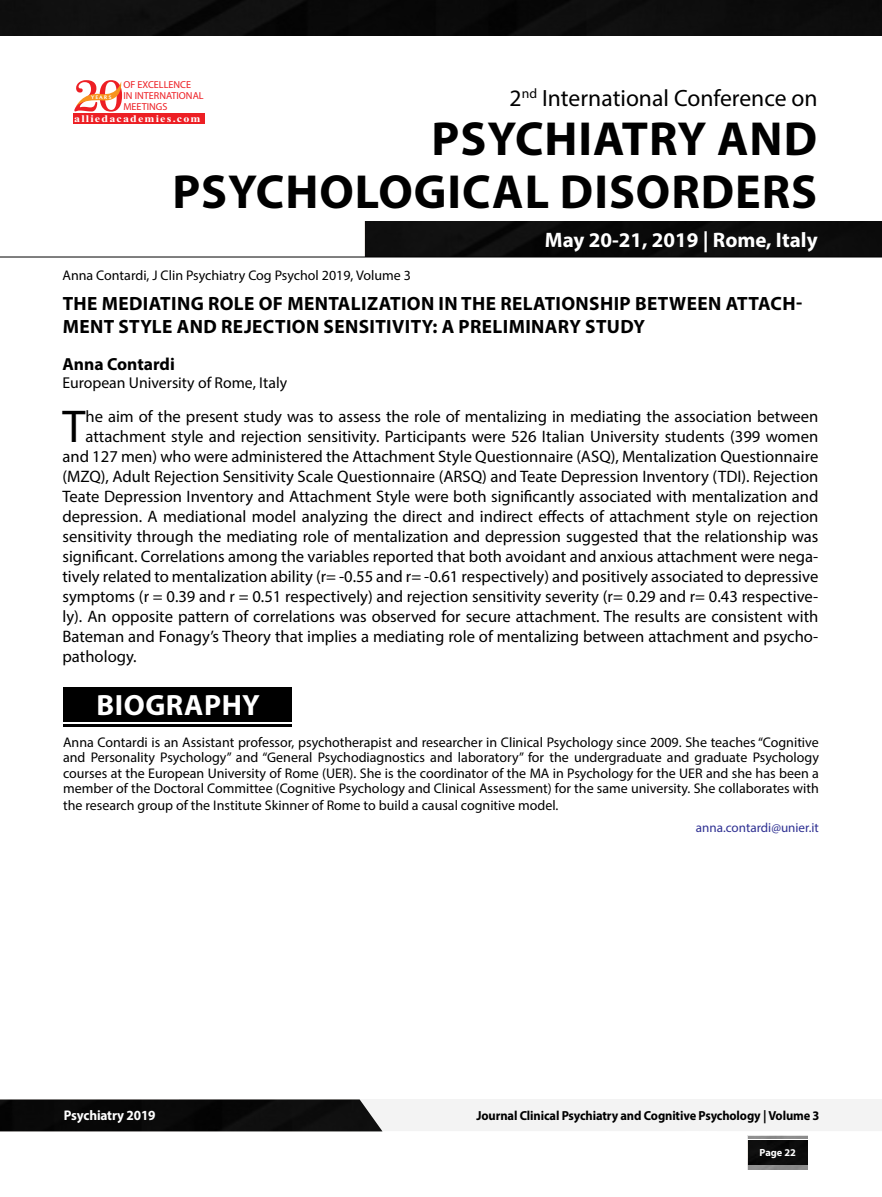
<style>
.page{position:relative;width:882px;height:1197px;background:#fff}
.page>*{position:absolute;margin:0;border:0;box-sizing:border-box;transform-origin:0 0}
.t1{font:700 47.95px/52.9px "Myriad Pro";letter-spacing:.02em;color:#000;text-align:right}
.t2{font:46.2px "Myriad Pro";color:#000}
.t3{font:700 29.4px "Myriad Pro";letter-spacing:.02em;color:#fff}
.t4{font:23.62px "Myriad Pro";color:#000}
.t5{font:700 21px "Myriad Pro";color:#fff}
.t6{font:700 19.25px/22.6px "Myriad Pro";letter-spacing:.02em;color:#000}
.t7{font:700 17.5px "Myriad Pro";color:#000}
.t8{font:16.62px "Myriad Pro";color:#000}
.t9{font:15.75px "Myriad Pro";color:#000}
.t10{font:14px/15.4px "Myriad Pro";color:#000;text-align:justify}
.t11{font:700 14px "Myriad Pro";letter-spacing:-.01em;color:#fff;scale:.95 1}
.t12{font:700 13.12px "Myriad Pro";letter-spacing:-.01em;color:#000;scale:.95 1}
.t13{font:13.12px "Myriad Pro";color:#2e3092}
.t14{font:700 10.33px "Myriad Pro";color:#fff}
.t15{font:10.15px/10.8px "Myriad Pro";color:#ed1f24}
.t16{font:700 10.15px "Times New Roman";letter-spacing:.1em;color:#fff;scale:1.18 1}
.t17{font:5.25px "Oregon LDO Black";letter-spacing:.24em;color:#fff;scale:1.06 1}
</style>
<div class="page">
<img style="left:748px;top:1140px;width:60px;height:24px">
<hr style="left:748px;top:1136px;width:60px;height:3px;background:#000">
<div style="left:365px;top:222px;width:517px;height:35px;background:#0c0c0c"></div>
<hr style="left:0;top:257px;width:882px;height:1px;background:#000">
<div style="left:0;top:0;width:882px;height:35px;background:#0c0c0c"></div>
<div style="left:0;top:1100px;width:382px;height:31px;background:#090909"></div>
<div style="left:73px;top:113px;width:132px;height:11px;background:#ed1f24"></div>
<svg style="left:74px;top:80px;width:49px;height:32px"></svg>
<div style="left:63px;top:687px;width:228px;height:34px;background:#000"></div>
<hr style="left:63px;top:724px;width:228px;height:3px;background:#000">
<p class="t15" style="left:123px;top:79px;width:82px">OF EXCELLENCE<br>IN INTERNATIONAL<br>MEETINGS</p>
<p class="t16" style="left:74px;top:111px;width:109px">alliedacademies.com</p>
<h3 class="t4" style="left:510px;top:83px;width:310px">2<sup>nd</sup> International Conference on</h3>
<p class="t17" style="left:91px;top:94px;width:21px">YEARS</p>
<h1 class="t1" style="left:172px;top:111px;width:646px">PSYCHIATRY AND<br>PSYCHOLOGICAL DISORDERS</h1>
<p class="t10" style="left:62px;top:267px;width:350px">Anna Contardi, J Clin Psychiatry Cog Psychol 2019, Volume 3</p>
<p class="t5" style="left:545px;top:226px;width:274px">May 20-21, 2019 | Rome, Italy</p>
<p class="t6" style="left:63px;top:292px;width:741px">THE MEDIATING ROLE OF MENTALIZATION IN THE RELATIONSHIP BETWEEN ATTACH-<br>MENT STYLE AND REJECTION SENSITIVITY: A PRELIMINARY STUDY</p>
<p class="t7" style="left:62px;top:353px;width:114px">Anna Contardi</p>
<p class="t9" style="left:62px;top:373px;width:226px">European University of Rome, Italy</p>
<h2 class="t2" style="left:63px;top:398px;width:24px">T</h2>
<p class="t8" style="left:86px;top:407px;width:734px">he aim of the present study was to assess the role of mentalizing in mediating the association between</p>
<p class="t8" style="left:86px;top:427px;width:734px">attachment style and rejection sensitivity. Participants were 526 Italian University students (399 women</p>
<p class="t8" style="left:62px;top:447px;width:757px">and 127 men) who were administered the Attachment Style Questionnaire (ASQ), Mentalization Questionnaire</p>
<p class="t8" style="left:62px;top:466px;width:757px">(MZQ), Adult Rejection Sensitivity Scale Questionnaire (ARSQ) and Teate Depression Inventory (TDI). Rejection</p>
<p class="t8" style="left:62px;top:486px;width:757px">Teate Depression Inventory and Attachment Style were both significantly associated with mentalization and</p>
<p class="t8" style="left:62px;top:506px;width:757px">depression. A mediational model analyzing the direct and indirect effects of attachment style on rejection</p>
<p class="t8" style="left:62px;top:526px;width:757px">sensitivity through the mediating role of mentalization and depression suggested that the relationship was</p>
<p class="t8" style="left:62px;top:546px;width:757px">significant. Correlations among the variables reported that both avoidant and anxious attachment were nega-</p>
<p class="t8" style="left:62px;top:566px;width:757px">tively related to mentalization ability (r= -0.55 and r= -0.61 respectively) and positively associated to depressive</p>
<p class="t8" style="left:62px;top:586px;width:757px">symptoms (r = 0.39 and r = 0.51 respectively) and rejection sensitivity severity (r= 0.29 and r= 0.43 respective-</p>
<p class="t8" style="left:62px;top:606px;width:757px">ly). An opposite pattern of correlations was observed for secure attachment. The results are consistent with</p>
<p class="t8" style="left:62px;top:626px;width:757px">Bateman and Fonagy’s Theory that implies a mediating role of mentalizing between attachment and psycho-</p>
<p class="t8" style="left:62px;top:646px;width:76px">pathology.</p>
<h3 class="t3" style="left:96px;top:686px;width:165px">BIOGRAPHY</h3>
<p class="t10" style="left:63px;top:734px;width:757px">Anna Contardi is an Assistant professor, psychotherapist and researcher in Clinical Psychology since 2009. She teaches “Cognitive and Personality Psychology” and “General Psychodiagnostics and laboratory” for the undergraduate and graduate Psychology courses at the European University of Rome (UER). She is the coordinator of the MA in Psychology for the UER and she has been a member of the Doctoral Committee (Cognitive Psychology and Clinical Assessment) for the same university. She collaborates with</p>
<p class="t10" style="left:63px;top:798px;width:497px">the research group of the Institute Skinner of Rome to build a causal cognitive model.</p>
<p class="t13" style="left:696px;top:820px;width:125px">anna.contardi@unier.it</p>
<p class="t11" style="left:64px;top:1106px;width:98px">Psychiatry 2019</p>
<p class="t12" style="left:477px;top:1107px;width:363px">Journal Clinical Psychiatry and Cognitive Psychology | Volume 3</p>
<p class="t14" style="left:760px;top:1146px;width:38px">Page 22</p>
</div>
